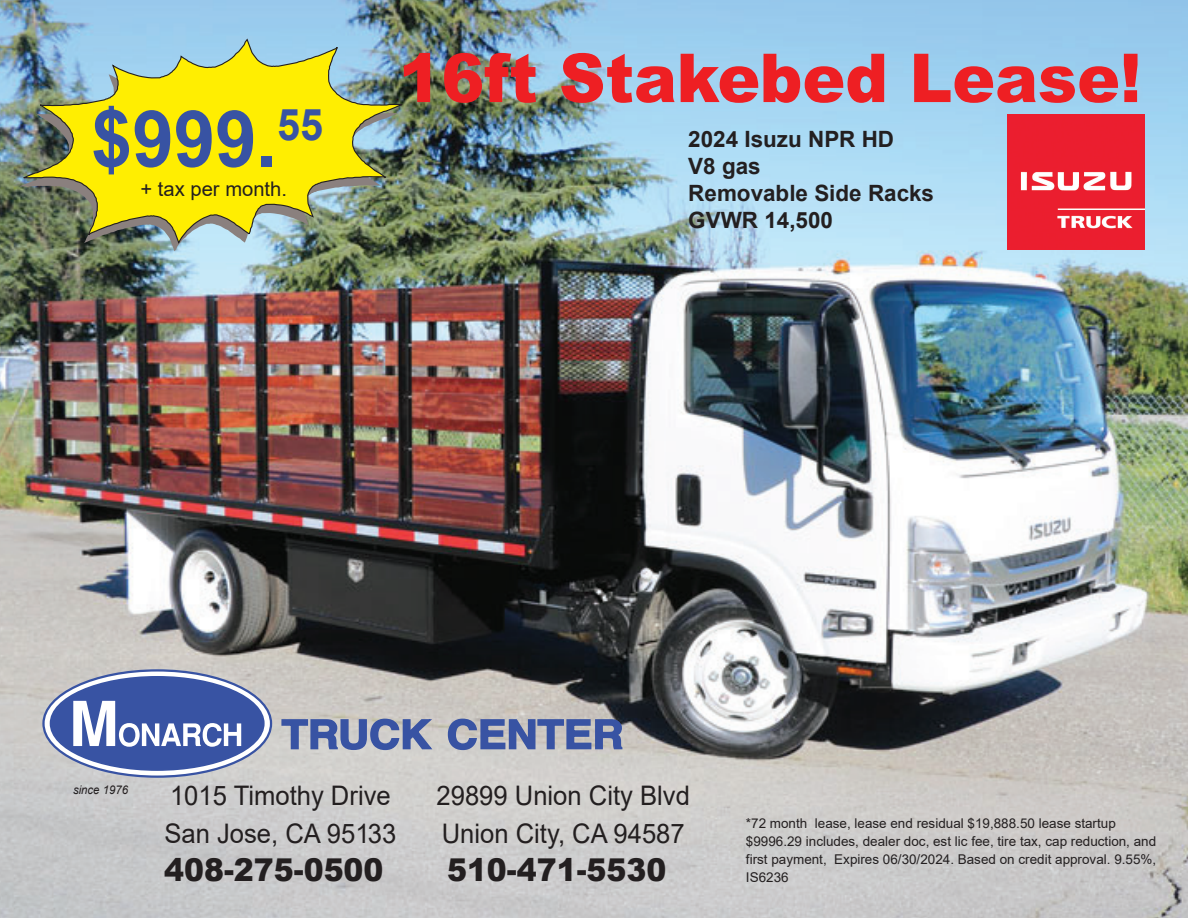
<style>
.page{position:relative;width:1188px;height:918px;background:#fff}
.page>*{position:absolute;margin:0;border:0;box-sizing:border-box;transform-origin:0 0}
.t1{font:700 78.6px "Arial";color:#3853a3;scale:.95 1}
.t2{font:900 67.5px "Arial";color:#ee1f23;scale:.95 1}
.t3{font:900 31.5px "Arial";color:#231f20;scale:.95 1}
.t4{font:27px/37.8px "Arial";color:#231f20;scale:.95 1}
.t5{font:700 22.5px/27px "Arial";color:#231f20}
.t6{font:20.25px "Arial";color:#231f20}
.t7{font:13.5px/18px "Arial";color:#231f20}
.t8{font:italic 12px "Arial";color:#231f20;scale:.95 1}
</style>
<div class="page">
<img style="left:0;top:0;width:1188px;height:918px">
<svg style="left:19px;top:245px;width:379px;height:6px;background:#82988a"></svg>
<img style="left:18px;top:37px;width:390px;height:208px">
<svg style="left:44px;top:670px;width:227px;height:107px"></svg>
<div style="left:51px;top:677px;width:213px;height:93px;background:#3853a3;border-radius:50%"></div>
<svg style="left:73px;top:701px;width:168px;height:46px"></svg>
<svg style="left:281px;top:718px;width:153px;height:33px;background:#8390b6"></svg>
<svg style="left:447px;top:718px;width:176px;height:33px;background:#7986af"></svg>
<img style="left:1007px;top:114px;width:137px;height:135px">
<h1 class="t1" style="left:91px;top:84px;width:246px">$999.<sup>55</sup></h1>
<h3 class="t6" style="left:141px;top:175px;width:148px">+ tax per month.</h3>
<h2 class="t2" style="left:399px;top:29px;width:783px">16ft Stakebed Lease!</h2>
<h3 class="t5" style="left:688px;top:126px;width:247px">2024 Isuzu NPR HD<br>V8 gas<br>Removable Side Racks<br>GVWR 14,500</h3>
<p class="t8" style="left:73px;top:782px;width:60px">since 1976</p>
<h3 class="t4" style="left:164px;top:776px;width:246px">1015 Timothy Drive<br>San Jose, CA 95133</h3>
<h3 class="t3" style="left:164px;top:847px;width:232px">408-275-0500</h3>
<h3 class="t4" style="left:437px;top:776px;width:268px">29899 Union City Blvd<br>Union City, CA 94587</h3>
<h3 class="t3" style="left:447px;top:847px;width:232px">510-471-5530</h3>
<p class="t7" style="left:746px;top:814px;width:412px">*72 month lease, lease end residual $19,888.50 lease startup $9996.29 includes, dealer doc, est lic fee, tire tax, cap reduction, and first payment, Expires 06/30/2024. Based on credit approval. 9.55%, IS6236</p>
</div>
